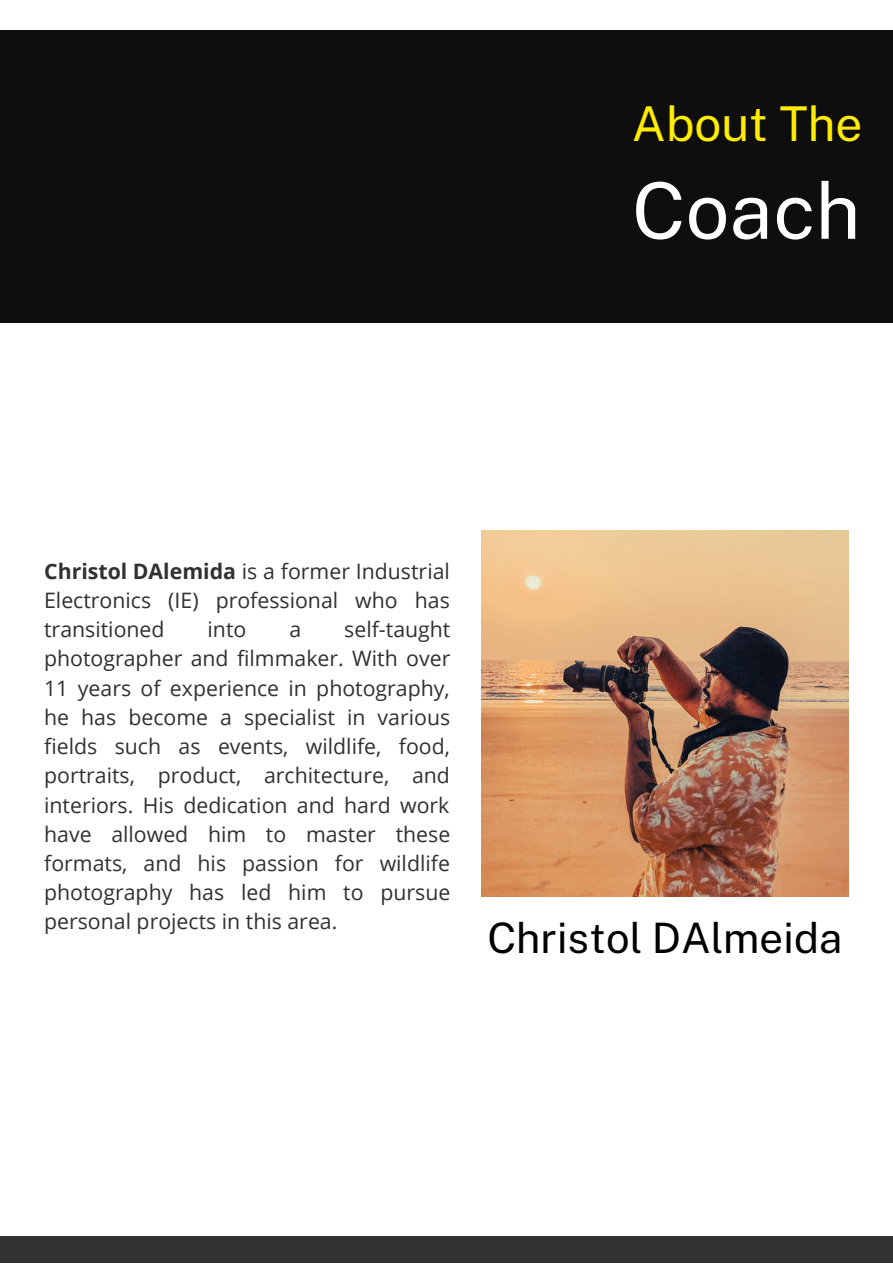
<style>
.page{position:relative;width:893px;height:1264px;background:#fff}
.page>*{position:absolute;margin:0;border:0;box-sizing:border-box;transform-origin:0 0}
.t1{font:78px "Public Sans";color:#fff}
.t2{font:48px "Public Sans";color:#ffec00}
.t3{font:42px "Public Sans";color:#000}
.t4{font:21.3px/29.2px "Open Sans";color:#313131;text-align:justify}
.s1{font-weight:700}
</style>
<div class="page">
<div style="left:0;top:1236px;width:892px;height:26px;background:#313131"></div>
<div style="left:0;top:30px;width:892px;height:293px;background:#0e0e0e"></div>
<img style="left:481px;top:530px;width:367px;height:367px">
<h2 class="t2" style="left:632px;top:95px;width:232px">About The</h2>
<h1 class="t1" style="left:632px;top:165px;width:230px">Coach</h1>
<p class="t4" style="left:44px;top:555px;width:407px"><span class="s1">Christol DAlemida</span> is a former Industrial Electronics (IE) professional who has transitioned</p>
<p class="t4" style="left:44px;top:614px;width:408px;text-indent:300px">self-taught photographer and filmmaker. With over 11 years of experience in photography, he has become a specialist in various fields such as events, wildlife, food, portraits, product, architecture, and interiors. His dedication and hard work have allowed him to master these formats, and his passion for wildlife photography has led him to pursue personal projects in this area.</p>
<p class="t4" style="left:207px;top:614px;width:40px">into</p>
<p class="t4" style="left:289px;top:614px;width:13px">a</p>
<h3 class="t3" style="left:487px;top:912px;width:357px">Christol DAlmeida</h3>
</div>
